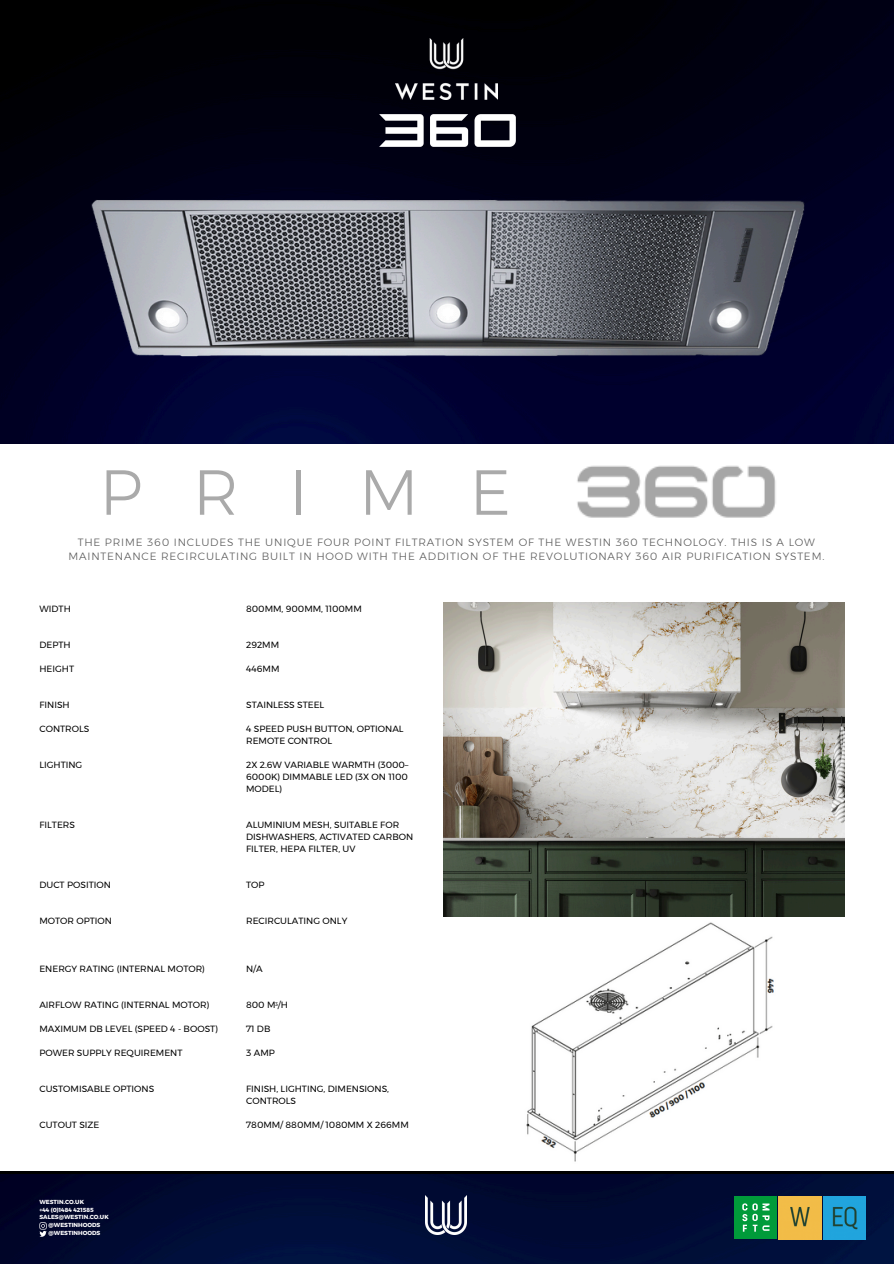
<style>
.page{position:relative;width:894px;height:1264px;background:#fff}
.page>*{position:absolute;margin:0;border:0;box-sizing:border-box;transform-origin:0 0}
.t1{font:300 63.6px "Montserrat";letter-spacing:.8em;color:#aaa}
.t2{font:300 10.5px/14px "Montserrat";letter-spacing:.08em;color:#585858;text-align:center}
.t3{font:9px/12px "Montserrat";color:#000}
.t4{font:700 5.85px "Montserrat";color:#fff}
.t5{font:5.1px "Montserrat";color:#000}
</style>
<div class="page">
<img style="left:0;top:0;width:893px;height:20px">
<div style="left:0;top:1171px;width:893px;height:92px;background:#000"></div>
<img style="left:0;top:1174px;width:893px;height:89px">
<svg style="left:39px;top:1222px;width:7px;height:14px"></svg>
<img style="left:426px;top:1195px;width:40px;height:39px">
<div style="left:734px;top:1196px;width:42px;height:42px;background:#009b3a"></div>
<svg style="left:742px;top:1203px;width:27px;height:28px"></svg>
<img style="left:778px;top:1196px;width:87px;height:42px">
<img style="left:0;top:20px;width:893px;height:424px">
<svg style="left:653px;top:916px;width:91px;height:1px"></svg>
<img style="left:577px;top:465px;width:199px;height:53px">
<img style="left:379px;top:115px;width:136px;height:31px">
<img style="left:444px;top:602px;width:400px;height:314px">
<img style="left:526px;top:922px;width:248px;height:240px">
<h3 class="t1" style="left:99px;top:453px;width:413px">PRIME</h3>
<p class="t2" style="left:68px;top:535px;width:757px">THE PRIME 360 INCLUDES THE UNIQUE FOUR POINT FILTRATION SYSTEM OF THE WESTIN 360 TECHNOLOGY. THIS IS A LOW<br>MAINTENANCE RECIRCULATING BUILT IN HOOD WITH THE ADDITION OF THE REVOLUTIONARY 360 AIR PURIFICATION SYSTEM.</p>
<h3 class="t3" style="left:39px;top:603px;width:33px">WIDTH</h3>
<h3 class="t3" style="left:39px;top:639px;width:33px">DEPTH</h3>
<h3 class="t3" style="left:39px;top:663px;width:36px">HEIGHT</h3>
<h3 class="t3" style="left:39px;top:699px;width:32px">FINISH</h3>
<h3 class="t3" style="left:39px;top:723px;width:51px">CONTROLS</h3>
<h3 class="t3" style="left:39px;top:759px;width:44px">LIGHTING</h3>
<h3 class="t3" style="left:39px;top:819px;width:37px">FILTERS</h3>
<p class="t3" style="left:39px;top:879px;width:73px">DUCT POSITION</p>
<p class="t3" style="left:39px;top:915px;width:74px">MOTOR OPTION</p>
<p class="t3" style="left:39px;top:963px;width:167px">ENERGY RATING (INTERNAL MOTOR)</p>
<p class="t3" style="left:39px;top:999px;width:171px">AIRFLOW RATING (INTERNAL MOTOR)</p>
<p class="t3" style="left:39px;top:1023px;width:180px">MAXIMUM DB LEVEL (SPEED 4 - BOOST)</p>
<p class="t3" style="left:39px;top:1047px;width:144px">POWER SUPPLY REQUIREMENT</p>
<p class="t3" style="left:39px;top:1083px;width:116px">CUSTOMISABLE OPTIONS</p>
<p class="t3" style="left:39px;top:1119px;width:61px">CUTOUT SIZE</p>
<p class="t4" style="left:39px;top:1198px;width:46px">WESTIN.CO.UK</p>
<h1 class="t4" style="left:39px;top:1205px;width:56px">+44 (0)1484 421585</h1>
<p class="t4" style="left:39px;top:1213px;width:71px">SALES@WESTIN.CO.UK</p>
<h2 class="t4" style="left:48px;top:1221px;width:53px">@WESTINHOODS</h2>
<p class="t4" style="left:48px;top:1229px;width:53px">@WESTINHOODS</p>
<p class="t3" style="left:246px;top:603px;width:117px">800MM, 900MM, 1100MM</p>
<p class="t3" style="left:246px;top:639px;width:35px">292MM</p>
<p class="t3" style="left:246px;top:663px;width:35px">446MM</p>
<p class="t3" style="left:246px;top:699px;width:80px">STAINLESS STEEL</p>
<p class="t3" style="left:246px;top:723px;width:159px">4 SPEED PUSH BUTTON, OPTIONAL<br>REMOTE CONTROL</p>
<p class="t3" style="left:246px;top:759px;width:164px;text-align:justify">2X 2.6W VARIABLE WARMTH (3000– 6000K) DIMMABLE LED (3X ON 1100<br>MODEL)</p>
<p class="t3" style="left:246px;top:819px;width:168px">ALUMINIUM MESH, SUITABLE FOR<br>DISHWASHERS, ACTIVATED CARBON<br>FILTER, HEPA FILTER, UV</p>
<p class="t3" style="left:246px;top:879px;width:20px">TOP</p>
<p class="t3" style="left:246px;top:915px;width:103px">RECIRCULATING ONLY</p>
<p class="t3" style="left:246px;top:963px;width:18px">N/A</p>
<p class="t3" style="left:246px;top:999px;width:43px">800 M /H</p>
<p class="t3" style="left:246px;top:1023px;width:26px">71 DB</p>
<p class="t3" style="left:246px;top:1047px;width:30px">3 AMP</p>
<p class="t3" style="left:246px;top:1083px;width:144px">FINISH, LIGHTING, DIMENSIONS,<br>CONTROLS</p>
<p class="t3" style="left:246px;top:1119px;width:164px">780MM/ 880MM/ 1080MM X 266MM</p>
<p class="t5" style="left:275px;top:1001px;width:4px">3</p>
</div>
